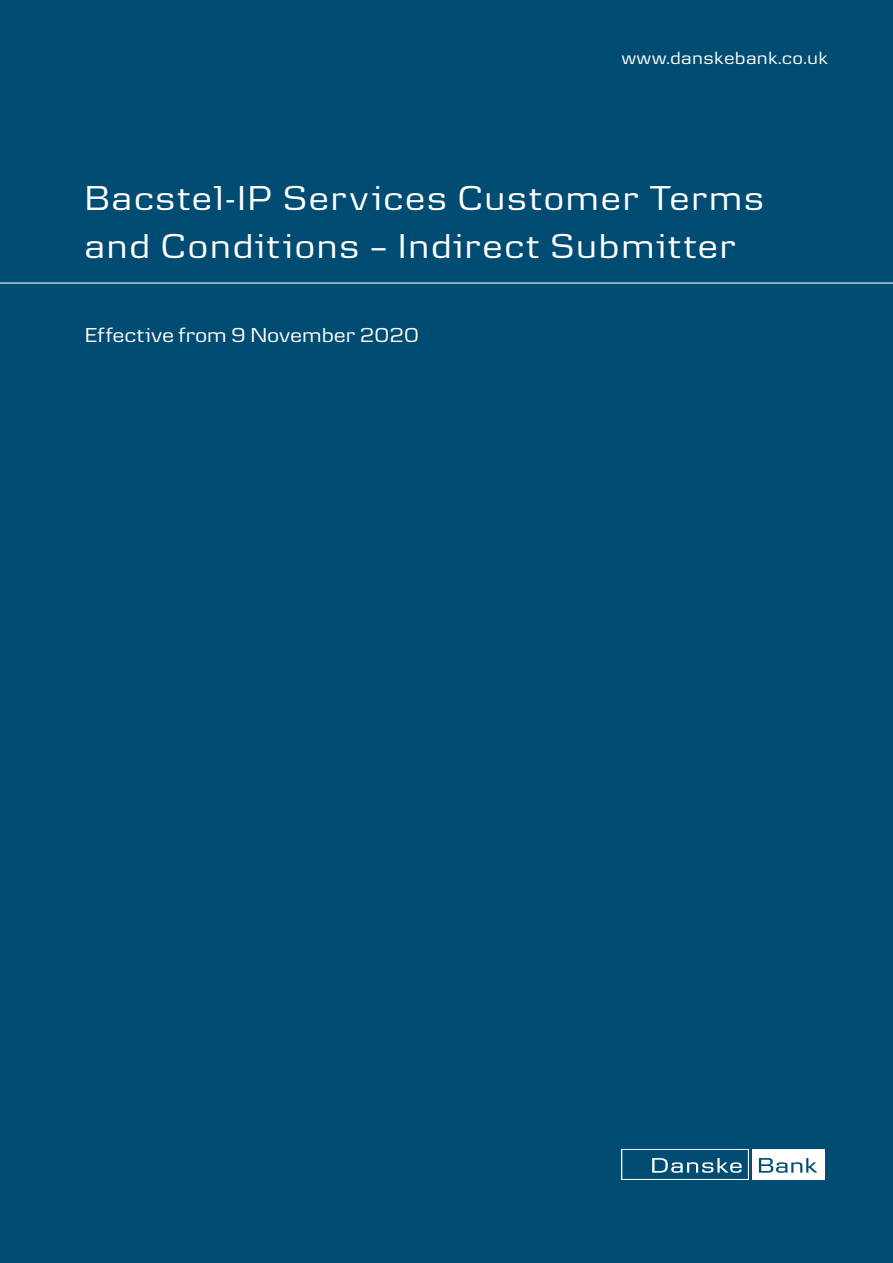
<style>
.page{position:relative;width:893px;height:1263px;background:#004c72}
.page>*{position:absolute;margin:0;border:0;box-sizing:border-box;transform-origin:0 0}
.t1{font:36px/48px "Danske Headline";letter-spacing:.07em;color:#fff}
.t2{font:21px "Danske Headline";letter-spacing:.03em;color:#fff}
.t3{font:18.45px "Danske Headline";letter-spacing:.05em;color:#fff}
</style>
<div class="page">
<div style="left:752px;top:1149px;width:72px;height:31px;background:#fff"></div>
<svg style="left:621px;top:1149px;width:128px;height:31px"></svg>
<div style="left:622px;top:1150px;width:126px;height:29px;background:#004c72"></div>
<svg style="left:652px;top:1158px;width:90px;height:15px"></svg>
<svg style="left:759px;top:1158px;width:58px;height:15px"></svg>
<hr style="left:0;top:282px;width:893px;height:2px;background:#fff">
<p class="t3" style="left:622px;top:51px;width:207px">www.danskebank.co.uk</p>
<p class="t1" style="left:85px;top:178px;width:680px">Bacstel-IP Services Customer Terms and Conditions – Indirect Submitter</p>
<p class="t2" style="left:85px;top:328px;width:335px">Effective from 9 November 2020</p>
</div>
